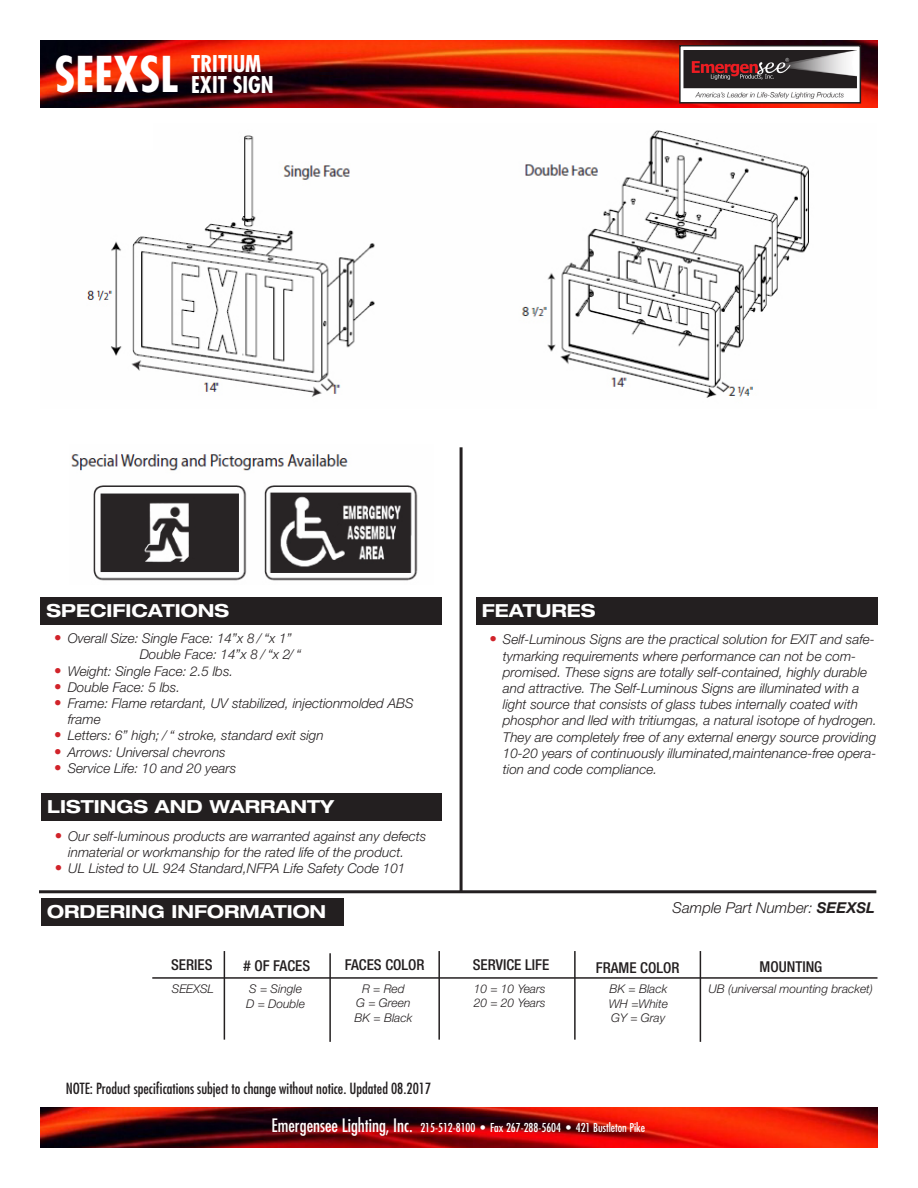
<style>
.page{position:relative;width:918px;height:1188px;background:#fff}
.page>*{position:absolute;margin:0;border:0;box-sizing:border-box;transform-origin:0 0}
.t1{font:700 condensed 48px "Futura Std";color:#fff}
.t2{font:700 condensed 22.5px "Futura Std";color:#fff}
.t3{font:700 expanded 18px "Helvetica Neue LT Std";color:#fff}
.t4{font:condensed 15px "Futura Std";color:#231f20}
.t5{font:500 condensed 15px "Helvetica Neue LT Std";color:#231f20}
.t6{font:italic 300 15px "Helvetica Neue LT Std";color:#231f20}
.bulleted_lists{font:italic 300 13.5px/16.2px "Helvetica Neue LT Std";color:#231f20}
.t7{font:italic 300 12px/14.4px "Helvetica Neue LT Std";color:#231f20;text-align:justify}
.t8{font:condensed 12px "Futura Std";color:#fff}
.s1{font-size:15px;color:#d1232a}
.s2{font-weight:700}
.s3{color:#fff}
.s4{font-size:18px}
</style>
<div class="page">
<img style="left:40px;top:40px;width:838px;height:68px">
<img style="left:40px;top:1107px;width:838px;height:41px">
<div style="left:680px;top:46px;width:180px;height:57px;background:#fff"></div>
<div style="left:679px;top:45px;width:182px;height:59px;border:2px solid #231f20"></div>
<img style="left:684px;top:50px;width:173px;height:49px">
<hr style="left:39px;top:890px;width:837px;height:3px;background:#231f20">
<div style="left:41px;top:899px;width:303px;height:27px;background:#231f20"></div>
<hr style="left:460px;top:447px;width:3px;height:444px;background:#231f20">
<div style="left:41px;top:793px;width:400px;height:28px;background:#231f20"></div>
<img style="left:87px;top:130px;width:722px;height:268px">
<div style="left:41px;top:597px;width:401px;height:28px;background:#231f20"></div>
<hr style="left:152px;top:977px;width:726px;height:2px;background:#231f20">
<hr style="left:224px;top:951px;width:1px;height:89px;background:#231f20">
<hr style="left:329px;top:953px;width:2px;height:89px;background:#231f20">
<hr style="left:700px;top:951px;width:1px;height:91px;background:#231f20">
<div style="left:476px;top:597px;width:401px;height:27px;background:#231f20"></div>
<img style="left:71px;top:454px;width:347px;height:127px">
<hr style="left:438px;top:951px;width:2px;height:89px;background:#231f20">
<hr style="left:574px;top:951px;width:2px;height:89px;background:#231f20">
<p class="t1" style="left:54px;top:45px;width:125px">SEEXSL</p>
<p class="t2" style="left:191px;top:50px;width:72px">TRITIUM</p>
<p class="t2" style="left:191px;top:71px;width:84px">EXIT SIGN</p>
<p class="t3" style="left:47px;top:599px;width:184px">SPECIFICATIONS</p>
<p class="bulleted_lists" style="left:54px;top:630px;width:239px"><span class="s1">•</span> Overall Size: Single Face: 14”x 8 ⁄ “x 1”</p>
<p class="bulleted_lists" style="left:140px;top:646px;width:163px">Double Face: 14”x 8 ⁄ “x 2⁄ “</p>
<p class="bulleted_lists" style="left:54px;top:663px;width:181px"><span class="s1">•</span> Weight: Single Face: 2.5 lbs.</p>
<p class="bulleted_lists" style="left:54px;top:679px;width:128px"><span class="s1">•</span> Double Face: 5 lbs.</p>
<p class="bulleted_lists" style="left:68px;top:695px;width:348px;text-indent:-14px"><span class="s1">•</span> Frame: Flame retardant, UV stabilized, injectionmolded ABS frame</p>
<p class="bulleted_lists" style="left:54px;top:727px;width:271px"><span class="s1">•</span> Letters: 6” high; ⁄ “ stroke, standard exit sign</p>
<p class="bulleted_lists" style="left:54px;top:744px;width:173px"><span class="s1">•</span> Arrows: Universal chevrons</p>
<p class="bulleted_lists" style="left:54px;top:760px;width:184px"><span class="s1">•</span> Service Life: 10 and 20 years</p>
<p class="t3" style="left:47px;top:795px;width:288px">LISTINGS AND WARRANTY</p>
<p class="bulleted_lists" style="left:68px;top:828px;width:360px;text-indent:-14px"><span class="s1">•</span> Our self-luminous products are warranted against any defects inmaterial or workmanship for the rated life of the product.</p>
<p class="bulleted_lists" style="left:55px;top:860px;width:352px"><span class="s1">•</span> UL Listed to UL 924 Standard,NFPA Life Safety Code 101</p>
<p class="t3" style="left:482px;top:599px;width:115px">FEATURES</p>
<p class="bulleted_lists" style="left:503px;top:631px;width:376px;text-indent:-14px"><span class="s1">•</span> Self-Luminous Signs are the practical solution for EXIT and safe&shy;tymarking requirements where performance can not be com&shy;promised. These signs are totally self-contained, highly durable and attractive. The Self-Luminous Signs are illuminated with a light source that consists of glass tubes internally coated with phosphor and lled with tritiumgas, a natural isotope of hydrogen.<br>They are completely free of any external energy source providing 10-20 years of continuously illuminated,maintenance-free opera&shy;tion and code compliance.</p>
<p class="t3" style="left:47px;top:900px;width:281px">ORDERING INFORMATION</p>
<p class="t6" style="left:673px;top:898px;width:204px">Sample Part Number: <span class="s2">SEEXSL</span></p>
<p class="t5" style="left:171px;top:956px;width:43px">SERIES</p>
<p class="t7" style="left:172px;top:982px;width:44px">SEEXSL</p>
<p class="t5" style="left:345px;top:956px;width:81px">FACES COLOR</p>
<p class="t7" style="left:356px;top:981px;width:56px;text-align:center">R = Red<br>G = Green</p>
<p class="t7" style="left:354px;top:1010px;width:59px">BK = Black</p>
<p class="t5" style="left:473px;top:956px;width:78px">SERVICE LIFE</p>
<p class="t7" style="left:474px;top:981px;width:73px">10 = 10 Years</p>
<p class="t7" style="left:474px;top:996px;width:73px">20 = 20 Years</p>
<p class="t5" style="left:244px;top:957px;width:68px"># OF FACES</p>
<p class="t5" style="left:596px;top:959px;width:85px">FRAME COLOR</p>
<p class="t7" style="left:609px;top:982px;width:61px">BK = Black WH =White GY = Gray</p>
<p class="t7" style="left:246px;top:982px;width:60px">S = Single<br>D = Double</p>
<p class="t4" style="left:60px;top:1079px;width:372px"><span class="s3">E</span>NOTE: Product specifications subject to change without notice. Updated 08.2017</p>
<p class="t8" style="left:272px;top:1121px;width:375px"><span class="s4">Emergensee Lighting, Inc.</span> 215-512-8100 • Fax 267-288-5604 • 421 Bustleton Pike</p>
<p class="t5" style="left:760px;top:958px;width:64px">MOUNTING</p>
<p class="t7" style="left:709px;top:982px;width:166px">UB (universal mounting bracket)</p>
</div>
